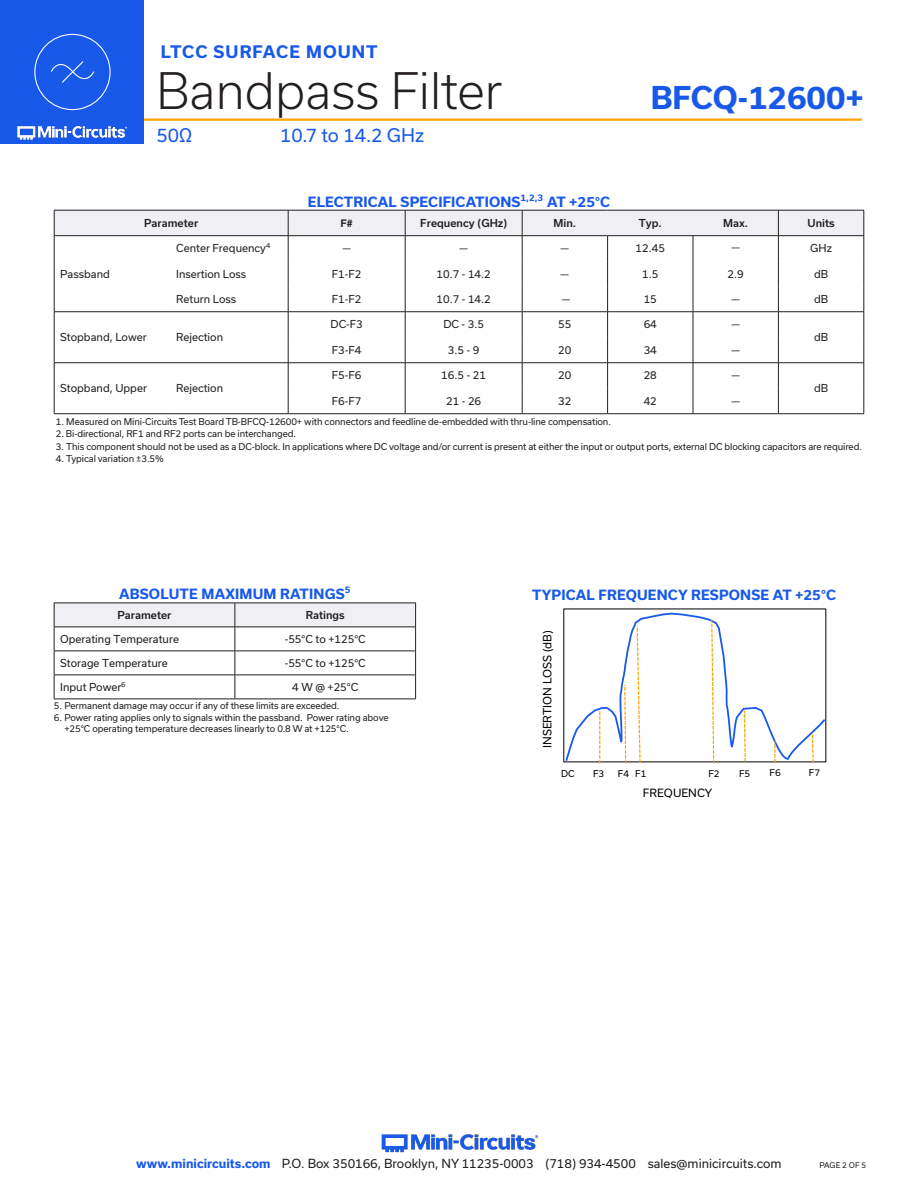
<style>
.page{position:relative;width:918px;height:1188px;background:#fff}
.page>*{position:absolute;margin:0;border:0;box-sizing:border-box;transform-origin:0 0}
.t1{font:300 48px "Usual";color:#231f20}
.t2{font:700 30px "Usual";color:#1859ea}
.t3{font:18px "Usual";color:#1859ea}
.t4{font:700 16.5px "Usual";letter-spacing:.065em;color:#1859ea}
.Blue_Headers{font:700 13.5px "Usual";letter-spacing:.015em;color:#1859ea}
.t5{font:12px "Usual";color:#231f20}
.t6{font:10.95px "Usual";color:#000}
.Table_Body_Center{font:10.5px "Usual";color:#231f20}
.Table_Body_Left_Justified{font:10.5px "Usual";color:#231f20}
.Table_Header_Center{font:500 10.5px "Usual";color:#231f20}
.t7{font:700 10.5px "Helvetica";color:#231f20}
.Notes{font:9px/10.8px "Usual";letter-spacing:-.01em;color:#231f20}
.t8{font:9px "Usual";letter-spacing:.005em;color:#000}
.t9{font:7.5px "Usual";color:#231f20}
.s1{font-weight:700;color:#1859ea}
</style>
<div class="page">
<img style="left:381px;top:1134px;width:158px;height:19px">
<hr style="left:129px;top:118px;width:733px;height:3px;background:#ffa300">
<div style="left:0;top:0;width:144px;height:144px;background:#1859ea"></div>
<img style="left:17px;top:120px;width:128px;height:20px">
<svg style="left:54px;top:603px;width:362px;height:96px"></svg>
<hr style="left:54px;top:699px;width:181px;height:1px;background:#231f20">
<hr style="left:235px;top:699px;width:181px;height:1px;background:#231f20">
<div style="left:34px;top:34px;width:77px;height:76px;border:1px solid #fff;border-radius:50%"></div>
<svg style="left:50px;top:61px;width:45px;height:22px"></svg>
<svg style="left:564px;top:612px;width:263px;height:152px"></svg>
<svg style="left:54px;top:210px;width:811px;height:204px"></svg>
<hr style="left:405px;top:413px;width:117px;height:1px;background:#231f20">
<hr style="left:522px;top:413px;width:86px;height:1px;background:#231f20">
<hr style="left:608px;top:413px;width:85px;height:1px;background:#231f20">
<hr style="left:693px;top:413px;width:85px;height:1px;background:#231f20">
<h3 class="t4" style="left:161px;top:42px;width:218px">LTCC SURFACE MOUNT</h3>
<h1 class="t1" style="left:156px;top:63px;width:348px">Bandpass Filter</h1>
<h3 class="t3" style="left:156px;top:125px;width:37px">50Ω</h3>
<h3 class="t3" style="left:280px;top:125px;width:146px">10.7 to 14.2 GHz</h3>
<p class="Blue_Headers" style="left:308px;top:194px;width:304px">ELECTRICAL SPECIFICATIONS<sup>1,2,3</sup> AT +25°C</p>
<h2 class="t2" style="left:651px;top:80px;width:215px">BFCQ-12600+</h2>
<p class="Table_Body_Left_Justified" style="left:60px;top:268px;width:51px">Passband</p>
<p class="Table_Header_Center" style="left:144px;top:217px;width:56px">Parameter</p>
<p class="t7" style="left:341px;top:217px;width:14px">F#</p>
<p class="Table_Header_Center" style="left:420px;top:217px;width:88px">Frequency (GHz)</p>
<p class="Table_Header_Center" style="left:554px;top:217px;width:24px">Min.</p>
<p class="Table_Header_Center" style="left:639px;top:217px;width:25px">Typ.</p>
<p class="Table_Header_Center" style="left:723px;top:217px;width:26px">Max.</p>
<p class="Table_Header_Center" style="left:808px;top:217px;width:29px">Units</p>
<p class="Table_Body_Left_Justified" style="left:176px;top:242px;width:96px">Center Frequency<sup>4</sup></p>
<p class="Table_Body_Center" style="left:342px;top:242px;width:10px">—</p>
<p class="Table_Body_Center" style="left:459px;top:242px;width:10px">—</p>
<p class="Table_Body_Center" style="left:561px;top:242px;width:10px">—</p>
<p class="Table_Body_Center" style="left:636px;top:242px;width:31px">12.45</p>
<p class="Table_Body_Center" style="left:731px;top:242px;width:10px">—</p>
<p class="Table_Body_Center" style="left:810px;top:242px;width:23px">GHz</p>
<p class="Table_Body_Left_Justified" style="left:176px;top:268px;width:72px">Insertion Loss</p>
<p class="Table_Body_Center" style="left:332px;top:268px;width:31px">F1-F2</p>
<p class="Table_Body_Center" style="left:436px;top:268px;width:56px">10.7 - 14.2</p>
<p class="Table_Body_Center" style="left:561px;top:268px;width:10px">—</p>
<p class="Table_Body_Center" style="left:642px;top:268px;width:18px">1.5</p>
<p class="Table_Body_Center" style="left:728px;top:268px;width:18px">2.9</p>
<p class="Table_Body_Center" style="left:814px;top:268px;width:16px">dB</p>
<p class="Table_Body_Left_Justified" style="left:176px;top:293px;width:62px">Return Loss</p>
<p class="Table_Body_Center" style="left:332px;top:293px;width:31px">F1-F2</p>
<p class="Table_Body_Center" style="left:436px;top:293px;width:56px">10.7 - 14.2</p>
<p class="Table_Body_Center" style="left:562px;top:293px;width:10px">—</p>
<p class="Table_Body_Center" style="left:644px;top:293px;width:15px">15</p>
<p class="Table_Body_Center" style="left:731px;top:293px;width:10px">—</p>
<p class="Table_Body_Center" style="left:814px;top:293px;width:16px">dB</p>
<p class="Table_Body_Center" style="left:331px;top:318px;width:34px">DC-F3</p>
<p class="Table_Body_Center" style="left:443px;top:318px;width:42px">DC - 3.5</p>
<p class="Table_Body_Center" style="left:558px;top:318px;width:15px">55</p>
<p class="Table_Body_Center" style="left:644px;top:318px;width:15px">64</p>
<p class="Table_Body_Center" style="left:731px;top:318px;width:10px">—</p>
<p class="Table_Body_Left_Justified" style="left:60px;top:331px;width:88px">Stopband, Lower</p>
<p class="Table_Body_Left_Justified" style="left:176px;top:331px;width:49px">Rejection</p>
<p class="Table_Body_Left_Justified" style="left:60px;top:382px;width:88px">Stopband, Upper</p>
<p class="Table_Body_Left_Justified" style="left:176px;top:382px;width:49px">Rejection</p>
<p class="Table_Body_Center" style="left:332px;top:344px;width:31px">F3-F4</p>
<p class="Table_Body_Center" style="left:448px;top:344px;width:33px">3.5 - 9</p>
<p class="Table_Body_Center" style="left:558px;top:344px;width:15px">20</p>
<p class="Table_Body_Center" style="left:644px;top:344px;width:15px">34</p>
<p class="Table_Body_Center" style="left:731px;top:344px;width:10px">—</p>
<p class="Table_Body_Center" style="left:332px;top:369px;width:31px">F5-F6</p>
<p class="Table_Body_Center" style="left:441px;top:369px;width:46px">16.5 - 21</p>
<p class="Table_Body_Center" style="left:558px;top:369px;width:15px">20</p>
<p class="Table_Body_Center" style="left:644px;top:369px;width:15px">28</p>
<p class="Table_Body_Center" style="left:731px;top:369px;width:10px">—</p>
<p class="Table_Body_Center" style="left:814px;top:331px;width:16px">dB</p>
<p class="Table_Body_Center" style="left:814px;top:382px;width:16px">dB</p>
<p class="Table_Body_Center" style="left:332px;top:395px;width:31px">F6-F7</p>
<p class="Table_Body_Center" style="left:446px;top:395px;width:37px">21 - 26</p>
<p class="Table_Body_Center" style="left:558px;top:395px;width:15px">32</p>
<p class="Table_Body_Center" style="left:644px;top:395px;width:15px">42</p>
<p class="Table_Body_Center" style="left:731px;top:395px;width:10px">—</p>
<p class="Notes" style="left:56px;top:416px;width:557px">1. Measured on Mini-Circuits Test Board TB-BFCQ-12600+ with connectors and feedline de-embedded with thru-line compensation.</p>
<p class="Notes" style="left:56px;top:429px;width:242px">2. Bi-directional, RF1 and RF2 ports can be interchanged.</p>
<p class="Notes" style="left:56px;top:441px;width:808px">3. This component should not be used as a DC-block. In applications where DC voltage and/or current is present at either the input or output ports, external DC blocking capacitors are required.</p>
<p class="Notes" style="left:56px;top:453px;width:109px">4. Typical variation ±3.5%</p>
<p class="Blue_Headers" style="left:119px;top:586px;width:233px">ABSOLUTE MAXIMUM RATINGS<sup>5</sup></p>
<p class="Table_Header_Center" style="left:117px;top:609px;width:56px">Parameter</p>
<p class="Table_Header_Center" style="left:306px;top:609px;width:41px">Ratings</p>
<p class="Table_Body_Left_Justified" style="left:60px;top:633px;width:120px">Operating Temperature</p>
<p class="Table_Body_Center" style="left:285px;top:633px;width:83px">-55°C to +125°C</p>
<p class="Table_Body_Left_Justified" style="left:60px;top:657px;width:109px">Storage Temperature</p>
<p class="Table_Body_Center" style="left:285px;top:657px;width:83px">-55°C to +125°C</p>
<p class="Table_Body_Left_Justified" style="left:60px;top:681px;width:67px">Input Power<sup>6</sup></p>
<p class="Table_Body_Center" style="left:292px;top:681px;width:68px">4 W @ +25°C</p>
<p class="Notes" style="left:54px;top:700px;width:287px">5. Permanent damage may occur if any of these limits are exceeded.</p>
<p class="Notes" style="left:64px;top:712px;width:326px;text-indent:-10px">6. Power rating applies only to signals within the passband. Power rating above +25°C operating temperature decreases linearly to 0.8 W at +125°C.</p>
<p class="Blue_Headers" style="left:532px;top:587px;width:305px">TYPICAL FREQUENCY RESPONSE AT +25°C</p>
<p class="t6" style="left:541px;top:748px;width:119px;rotate:-90deg">INSERTION LOSS (dB)</p>
<p class="t8" style="left:561px;top:768px;width:15px">DC</p>
<p class="t8" style="left:593px;top:768px;width:13px">F3</p>
<p class="t8" style="left:618px;top:769px;width:30px">F4 F1</p>
<p class="t8" style="left:708px;top:768px;width:13px">F2</p>
<p class="t8" style="left:739px;top:768px;width:13px">F5</p>
<p class="t8" style="left:769px;top:768px;width:13px">F6</p>
<p class="t8" style="left:809px;top:768px;width:13px">F7</p>
<p class="t6" style="left:643px;top:787px;width:71px">FREQUENCY</p>
<h3 class="t5" style="left:136px;top:1157px;width:647px"><span class="s1">www.minicircuits.com</span> P.O. Box 350166, Brooklyn, NY 11235-0003 (718) 934-4500 sales@minicircuits.com</h3>
<p class="t9" style="left:819px;top:1161px;width:48px">PAGE 2 OF 5</p>
</div>
